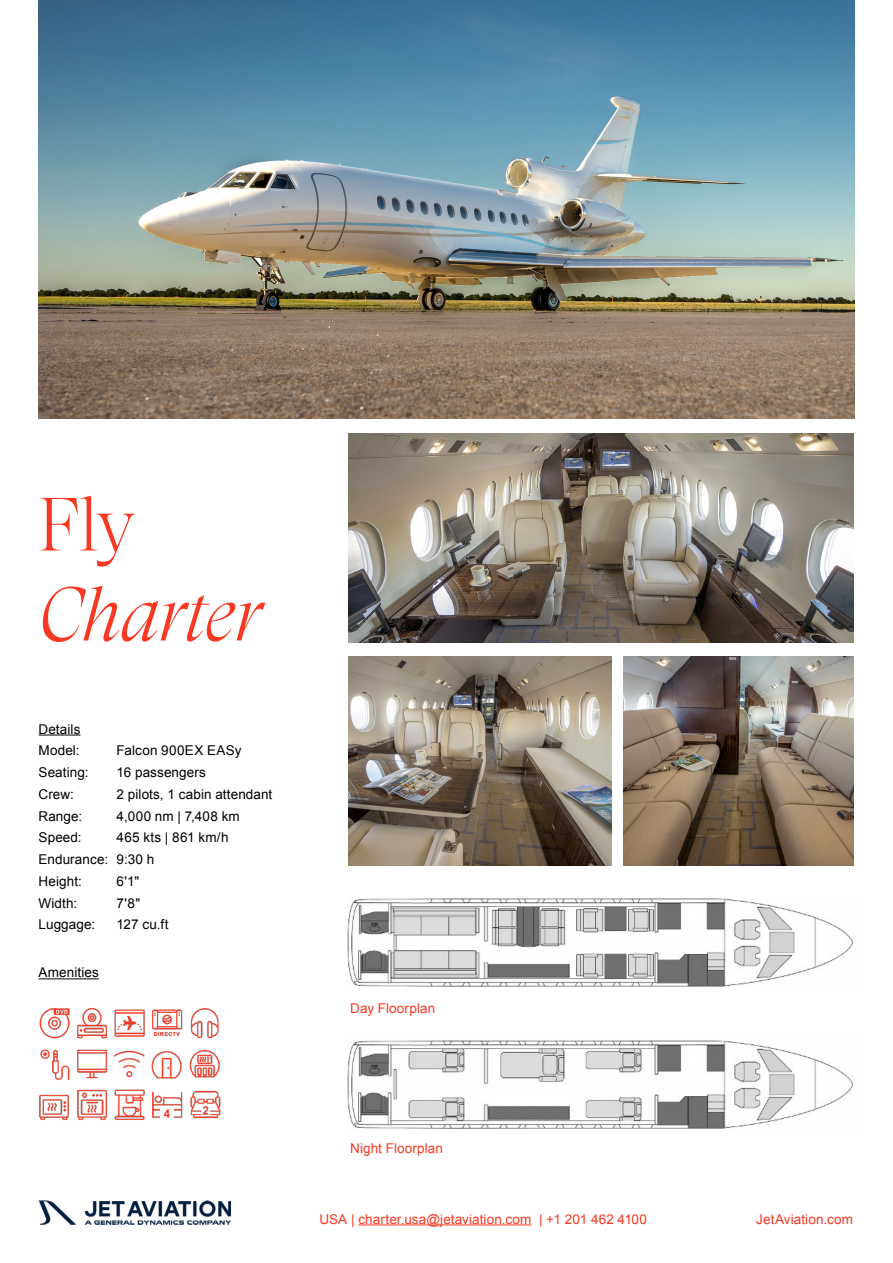
<style>
.page{position:relative;width:893px;height:1263px;background:#fff}
.page>*{position:absolute;margin:0;border:0;box-sizing:border-box;transform-origin:0 0}
.t1{font:italic 300 75px/90px "GT Super Display";letter-spacing:-.02em;color:#fa3821}
.t2{font:13.5px "Arial";letter-spacing:.005em;color:#000}
.t3{font:13.5px "Arial";letter-spacing:.01em;color:#fa3821}
.t4{font:13.5px "Arial";letter-spacing:.01em;color:#f93822}
.s1{font-style:normal}
</style>
<div class="page">
<img style="left:347px;top:898px;width:507px;height:231px">
<img style="left:348px;top:656px;width:263px;height:209px">
<img style="left:39px;top:0;width:815px;height:419px">
<img style="left:39px;top:1200px;width:191px;height:24px">
<img style="left:623px;top:656px;width:229px;height:209px">
<hr style="left:358px;top:1224px;width:173px;height:1px;background:#fa3821">
<img style="left:348px;top:433px;width:504px;height:209px">
<hr style="left:39px;top:734px;width:41px;height:1px;background:#000">
<hr style="left:39px;top:978px;width:60px;height:1px;background:#000">
<img style="left:39px;top:1008px;width:182px;height:112px">
<p class="t1" style="left:39px;top:480px;width:224px"><span class="s1">Fly<br></span>Charter</p>
<p class="t2" style="left:39px;top:720px;width:43px">Details</p>
<p class="t2" style="left:39px;top:741px;width:42px">Model:</p>
<p class="t2" style="left:117px;top:741px;width:126px">Falcon 900EX EASy</p>
<p class="t2" style="left:39px;top:763px;width:51px">Seating:</p>
<p class="t2" style="left:117px;top:763px;width:91px">16 passengers</p>
<p class="t2" style="left:39px;top:785px;width:37px">Crew:</p>
<p class="t2" style="left:117px;top:785px;width:157px">2 pilots, 1 cabin attendant</p>
<p class="t2" style="left:39px;top:807px;width:45px">Range:</p>
<p class="t2" style="left:117px;top:807px;width:125px">4,000 nm | 7,408 km</p>
<p class="t2" style="left:39px;top:828px;width:45px">Speed:</p>
<p class="t2" style="left:117px;top:828px;width:113px">465 kts | 861 km/h</p>
<p class="t2" style="left:39px;top:850px;width:117px">Endurance: 9:30 h</p>
<p class="t2" style="left:39px;top:872px;width:45px">Height:</p>
<p class="t2" style="left:117px;top:872px;width:24px">6'1"</p>
<p class="t2" style="left:39px;top:894px;width:40px">Width:</p>
<p class="t2" style="left:117px;top:894px;width:25px">7'8"</p>
<p class="t2" style="left:39px;top:915px;width:58px">Luggage:</p>
<p class="t2" style="left:117px;top:915px;width:53px">127 cu.ft</p>
<p class="t2" style="left:39px;top:963px;width:62px">Amenities</p>
<p class="t3" style="left:350px;top:999px;width:86px">Day Floorplan</p>
<p class="t3" style="left:350px;top:1139px;width:94px">Night Floorplan</p>
<p class="t3" style="left:319px;top:1209px;width:329px">USA | charter.usa@jetaviation.com | +1 201 462 4100</p>
<p class="t4" style="left:755px;top:1209px;width:98px">JetAviation.com</p>
</div>
